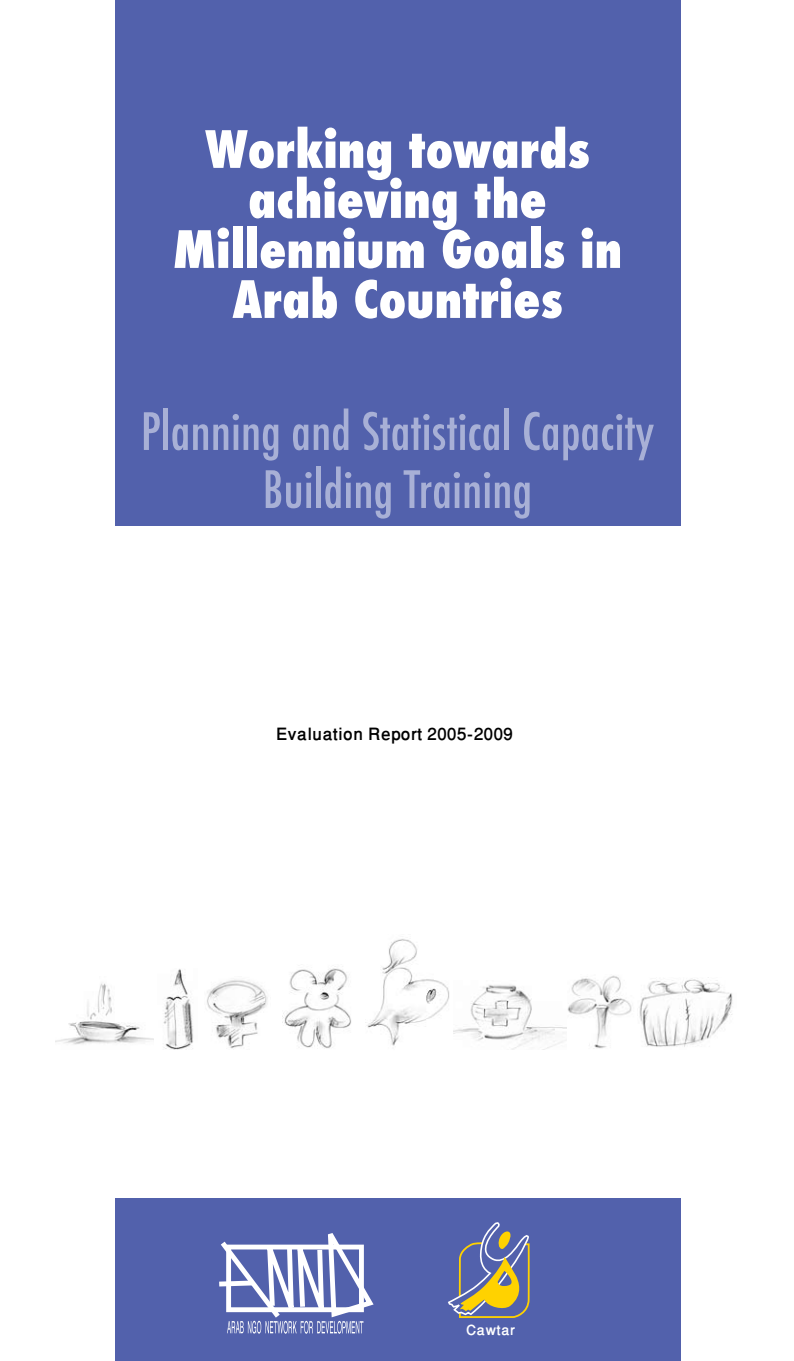
<style>
.page{position:relative;width:794px;height:1361px;background:#fff}
.page>*{position:absolute;margin:0;border:0;box-sizing:border-box;transform-origin:0 0}
.t1{font:800 condensed 50px/50px "Futura";color:#fff;text-align:center}
.t2{font:500 condensed 50px/58px "Futura";color:#a8b0d6;text-align:center}
.t3{font:500 24px "Win Soft Pro";color:#000}
.t4{font:500 20px "Win Soft Pro";color:#fff}
</style>
<div class="page">
<div style="left:115px;top:0;width:565px;height:525px;background:#5261ac"></div>
<div style="left:115px;top:1198px;width:565px;height:163px;background:#5261ac"></div>
<img style="left:453px;top:985px;width:114px;height:64px">
<img style="left:163px;top:969px;width:30px;height:80px">
<img style="left:365px;top:939px;width:85px;height:107px">
<img style="left:639px;top:978px;width:94px;height:69px">
<img style="left:207px;top:980px;width:61px;height:69px">
<img style="left:567px;top:975px;width:65px;height:74px">
<img style="left:282px;top:966px;width:69px;height:82px">
<img style="left:55px;top:983px;width:99px;height:62px">
<svg style="left:219px;top:1233px;width:155px;height:101px"></svg>
<svg style="left:448px;top:1222px;width:82px;height:96px"></svg>
<p class="t1" style="left:173px;top:125px;width:451px">Working towards achieving the<br>Millennium Goals in<br>Arab Countries</p>
<p class="t2" style="left:141px;top:403px;width:514px">Planning and Statistical Capacity<br>Building Training</p>
<p class="t3" style="left:276px;top:717px;width:238px">Evaluation Report 2005-2009</p>
<p class="t4" style="left:466px;top:1315px;width:50px">Cawtar</p>
</div>
